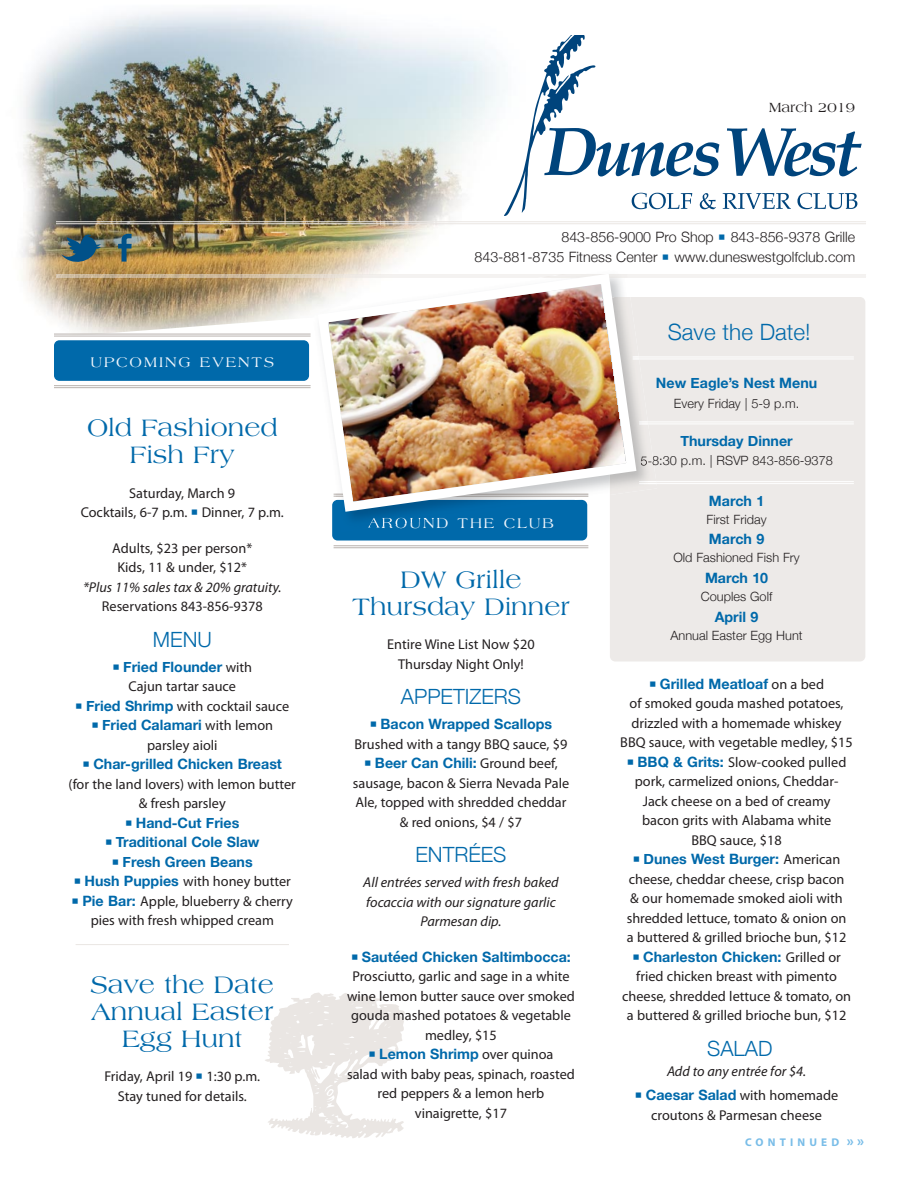
<style>
.page{position:relative;width:918px;height:1188px;background:#fff}
.page>*{position:absolute;margin:0;border:0;box-sizing:border-box;transform-origin:0 0}
.t1{font:143.55px "Df Organics Plain";color:#eae6e3}
.t2{font:25.5px/27px "Americana";color:#0069aa;text-align:center}
.t3{font:300 22.5px "Helvetica Neue";color:#0069aa}
.t4{font:300 21px "Helvetica Neue";color:#0069aa}
.t5{font:15px "Americana";letter-spacing:.13em;color:#eff5fc}
.t6{font:14.25px/19.5px "Myriad Pro";color:#231f20;text-align:center}
.t7{font:700 14.25px/19.5px "Helvetica Neue";color:#0069aa;text-align:center}
.t8{font:italic 14.25px/19.5px "Myriad Pro";color:#231f20}
.t9{font:300 14.25px/19.5px "Helvetica Neue";color:#231f20;text-align:right}
.t10{font:14.25px "Americana";color:#231f20}
.t11{font:300 12.75px "Helvetica Neue";color:#231f20}
.t12{font:700 11.25px "Myriad Pro";letter-spacing:.37em;color:#79bde8}
.s1{font-family:"Myriad Pro";font-weight:400;color:#231f20}
.s2{font-family:"Helvetica Neue";font-weight:700;color:#0069aa}
.s3{font-family:"Helvetica Neue";font-weight:700;font-style:normal;color:#0069aa}
.s4{font-style:normal}
.s5{font-size:15px}
</style>
<div class="page">
<img style="left:21px;top:11px;width:478px;height:325px">
<div style="left:610px;top:297px;width:255px;height:365px;background:#edeae8"></div>
<svg style="left:504px;top:35px;width:358px;height:181px"></svg>
<hr style="left:56px;top:274px;width:810px;height:1px;background:#eae6e3">
<hr style="left:56px;top:276px;width:810px;height:1px;background:#eae6e3">
<hr style="left:56px;top:221px;width:810px;height:1px;background:#eae6e3">
<hr style="left:56px;top:223px;width:810px;height:1px;background:#eae6e3">
<svg style="left:118px;top:234px;width:14px;height:28px"></svg>
<svg style="left:61px;top:234px;width:40px;height:28px"></svg>
<hr style="left:639px;top:421px;width:215px;height:1px;background:#fff">
<hr style="left:639px;top:423px;width:215px;height:1px;background:#fff">
<hr style="left:639px;top:481px;width:215px;height:1px;background:#fff">
<hr style="left:639px;top:483px;width:215px;height:1px;background:#fff">
<hr style="left:633px;top:356px;width:221px;height:1px;background:#fff">
<hr style="left:633px;top:358px;width:221px;height:1px;background:#fff">
<div style="left:54px;top:340px;width:255px;height:41px;background:#0069aa;border-radius:5px"></div>
<hr style="left:54px;top:334px;width:257px;height:1px;background:#b8b2ae">
<hr style="left:54px;top:336px;width:257px;height:1px;background:#b8b2ae">
<hr style="left:54px;top:385px;width:257px;height:1px;background:#b8b2ae">
<hr style="left:54px;top:387px;width:257px;height:1px;background:#b8b2ae">
<hr style="left:76px;top:944px;width:213px;height:1px;background:#eae6e3">
<div style="left:332px;top:500px;width:255px;height:41px;background:#0069aa;border-radius:5px"></div>
<hr style="left:334px;top:545px;width:254px;height:1px;background:#b8b2ae">
<hr style="left:334px;top:547px;width:254px;height:1px;background:#b8b2ae">
<img style="left:310px;top:301px;width:3px;height:17px">
<div style="left:642px;top:297px;width:15px;height:198px;background:#edeae8"></div>
<svg style="left:642px;top:456px;width:12px;height:10px"></svg>
<svg style="left:642px;top:421px;width:6px;height:3px"></svg>
<svg style="left:642px;top:481px;width:15px;height:3px"></svg>
<img style="left:351px;top:517px;width:52px;height:3px">
<img style="left:368px;top:518px;width:77px;height:10px">
<img style="left:313px;top:269px;width:329px;height:248px">
<p class="t10" style="left:769px;top:101px;width:88px">March 2019</p>
<p class="t9" style="left:475px;top:227px;width:382px">843-856-9000 Pro Shop 843-856-9378 Grille<br>843-881-8735 Fitness Center www.duneswestgolfclub.com</p>
<p class="t5" style="left:90px;top:357px;width:185px">UPCOMING EVENTS</p>
<h2 class="t2" style="left:87px;top:416px;width:192px">Old Fashioned<br>Fish Fry</h2>
<p class="t6" style="left:81px;top:484px;width:205px">Saturday, March 9<br>Cocktails, 6-7 p.m. Dinner, 7 p.m.</p>
<p class="t6" style="left:112px;top:540px;width:141px">Adults, $23 per person*<br>Kids, 11 &amp; under, $12*</p>
<p class="t8" style="left:83px;top:578px;width:200px">*Plus 11% sales tax &amp; 20% gratuity.</p>
<p class="t6" style="left:102px;top:598px;width:162px">Reservations 843-856-9378</p>
<h3 class="t4" style="left:153px;top:627px;width:61px">MENu</h3>
<p class="t7" style="left:123px;top:657px;width:130px">Fried Flounder <span class="s1">with</span></p>
<p class="t6" style="left:86px;top:678px;width:205px;text-align:left;text-indent:42px">Cajun tartar sauce<br><span class="s2">Fried Shrimp</span> with cocktail sauce</p>
<p class="t7" style="left:102px;top:715px;width:173px">Fried Calamari <span class="s1">with lemon</span></p>
<p class="t6" style="left:147px;top:737px;width:72px">parsley aioli</p>
<p class="t7" style="left:93px;top:754px;width:190px">Char-grilled Chicken Breast</p>
<p class="t6" style="left:69px;top:776px;width:229px">(for the land lovers) with lemon butter &amp; fresh parsley</p>
<p class="t7" style="left:116px;top:813px;width:145px">Hand-Cut Fries<br>Traditional Cole Slaw<br>Fresh Green Beans</p>
<p class="t6" style="left:85px;top:873px;width:208px"><span class="s2">Hush Puppies</span> with honey butter</p>
<p class="t6" style="left:82px;top:893px;width:212px"><span class="s2">Pie Bar:</span> Apple, blueberry &amp; cherry</p>
<p class="t6" style="left:91px;top:912px;width:185px">pies with fresh whipped cream</p>
<p class="t5" style="left:368px;top:517px;width:187px">AROUND THE CLUB</p>
<h2 class="t2" style="left:352px;top:567px;width:219px">DW Grille<br>Thursday Dinner</h2>
<p class="t6" style="left:387px;top:636px;width:149px">Entire Wine List Now $20<br>Thursday Night Only!</p>
<h3 class="t4" style="left:401px;top:684px;width:122px">APPETIZERS</h3>
<p class="t7" style="left:381px;top:714px;width:173px">Bacon Wrapped Scallops</p>
<p class="t6" style="left:355px;top:735px;width:214px">Brushed with a tangy BBQ sauce, $9</p>
<p class="t7" style="left:375px;top:753px;width:184px">Beer Can Chili: <span class="s1">Ground beef,</span></p>
<p class="t6" style="left:353px;top:774px;width:218px">sausage, bacon &amp; Sierra Nevada Pale<br>Ale, topped with shredded cheddar &amp; red onions, $4 / $7</p>
<h3 class="t4" style="left:415px;top:842px;width:93px">ENTRÉES</h3>
<p class="t8" style="left:363px;top:874px;width:197px;text-align:center">All entrées served with fresh baked focaccia with our signature garlic<br>Parmesan dip.</p>
<p class="t7" style="left:362px;top:947px;width:210px">Sautéed Chicken Saltimbocca:</p>
<p class="t6" style="left:347px;top:968px;width:229px">Prosciutto, garlic and sage in a white wine lemon butter sauce over smoked gouda mashed potatoes &amp; vegetable medley, $15</p>
<p class="t7" style="left:379px;top:1044px;width:176px">Lemon Shrimp <span class="s1">over quinoa</span></p>
<p class="t6" style="left:347px;top:1066px;width:229px">salad with baby peas, spinach, roasted red peppers &amp; a lemon herb vinaigrette, $17</p>
<h2 class="t2" style="left:91px;top:972px;width:184px">Save the Date<br>Annual Easter<br>Egg Hunt</h2>
<p class="t6" style="left:104px;top:1068px;width:157px">Friday, April 19 1:30 p.m.<br>Stay tuned for details.</p>
<h1 class="t1" style="left:258px;top:989px;width:155px">)</h1>
<h3 class="t3" style="left:668px;top:319px;width:144px">Save the Date!</h3>
<p class="t7" style="left:656px;top:373px;width:163px">New Eagle’s Nest Menu</p>
<p class="t11" style="left:674px;top:395px;width:127px">Every Friday | 5-9 p.m.</p>
<p class="t7" style="left:680px;top:431px;width:114px">Thursday Dinner</p>
<p class="t11" style="left:640px;top:453px;width:194px">5-8:30 p.m. | RSVP 843-856-9378</p>
<p class="t7" style="left:709px;top:490px;width:57px">March 1</p>
<p class="t11" style="left:707px;top:511px;width:62px">First Friday</p>
<p class="t7" style="left:709px;top:529px;width:57px">March 9</p>
<p class="t11" style="left:673px;top:550px;width:128px">Old Fashioned Fish Fry</p>
<p class="t7" style="left:705px;top:568px;width:65px">March 10</p>
<p class="t11" style="left:701px;top:589px;width:73px">Couples Golf</p>
<p class="t7" style="left:715px;top:607px;width:45px">April 9</p>
<p class="t11" style="left:671px;top:627px;width:134px">Annual Easter Egg Hunt</p>
<p class="t7" style="left:660px;top:674px;width:166px">Grilled Meatloaf <span class="s1">on a bed</span></p>
<p class="t6" style="left:630px;top:695px;width:215px">of smoked gouda mashed potatoes,</p>
<p class="t6" style="left:632px;top:715px;width:212px">drizzled with a homemade whiskey</p>
<p class="t6" style="left:620px;top:734px;width:234px">BBQ sauce, with vegetable medley, $15</p>
<p class="t6" style="left:638px;top:754px;width:210px"><span class="s2">BBQ &amp; Grits:</span> Slow-cooked pulled</p>
<p class="t6" style="left:635px;top:773px;width:205px">pork, carmelized onions, Cheddar-</p>
<p class="t6" style="left:643px;top:793px;width:189px">Jack cheese on a bed of creamy</p>
<p class="t6" style="left:642px;top:812px;width:191px">bacon grits with Alabama white</p>
<p class="t6" style="left:691px;top:832px;width:92px">BBQ sauce, $18</p>
<p class="t7" style="left:644px;top:849px;width:198px">Dunes West Burger: <span class="s1">American</span></p>
<p class="t6" style="left:627px;top:871px;width:221px;text-align:left">cheese, cheddar cheese, crisp bacon &amp; our homemade smoked aioli with shredded lettuce, tomato &amp; onion on a buttered &amp; grilled brioche bun, $12</p>
<p class="t7" style="left:643px;top:947px;width:199px">Charleston Chicken: <span class="s1">Grilled or</span></p>
<p class="t6" style="left:622px;top:968px;width:230px">fried chicken breast with pimento cheese, shredded lettuce &amp; tomato, on a buttered &amp; grilled brioche bun, $12</p>
<h3 class="t4" style="left:707px;top:1036px;width:67px">SALAD</h3>
<p class="t8" style="left:646px;top:1061px;width:194px;line-height:24px;text-indent:21px">Add to any entrée for $4.<br><span class="s3">Caesar Salad</span> <span class="s4">with homemade</span></p>
<p class="t6" style="left:651px;top:1107px;width:172px">croutons &amp; Parmesan cheese</p>
<p class="t12" style="left:745px;top:1138px;width:120px">CONTINUED <span class="s5">» »</span></p>
</div>
